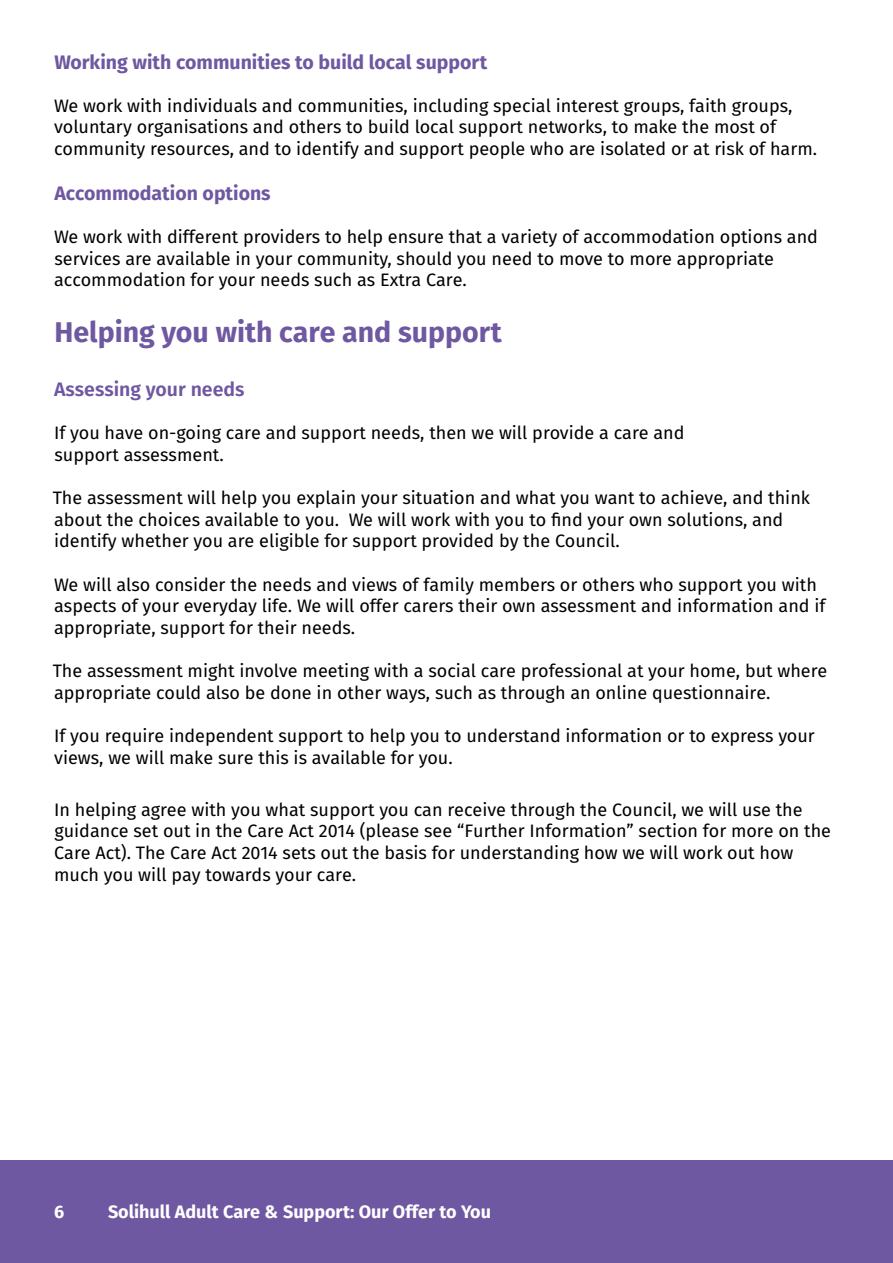
<style>
.page{position:relative;width:893px;height:1263px;background:#fff}
.page>*{position:absolute;margin:0;border:0;box-sizing:border-box;transform-origin:0 0}
.t1{font:700 28.5px "Fira Sans";color:#6f58a2}
.t2{font:700 19.5px "Fira Sans";color:#6f58a2}
.t3{font:600 19.5px "Fira Sans";color:#6f58a2}
.t4{font:18px/21.6px "Fira Sans";color:#000}
.t5{font:700 18px "Fira Sans";color:#fff}
</style>
<div class="page">
<div style="left:0;top:1160px;width:893px;height:103px;background:#6f58a2"></div>
<p class="t2" style="left:55px;top:48px;width:434px">Working with communities to build local support</p>
<p class="t4" style="left:54px;top:95px;width:764px">We work with individuals and communities, including special interest groups, faith groups, voluntary organisations and others to build local support networks, to make the most of community resources, and to identify and support people who are isolated or at risk of harm.</p>
<p class="t2" style="left:54px;top:180px;width:218px">Accommodation options</p>
<p class="t4" style="left:54px;top:226px;width:765px">We work with different providers to help ensure that a variety of accommodation options and services are available in your community, should you need to move to more appropriate accommodation for your needs such as Extra Care.</p>
<h1 class="t1" style="left:54px;top:312px;width:449px">Helping you with care and support</h1>
<p class="t3" style="left:54px;top:376px;width:192px">Assessing your needs</p>
<p class="t4" style="left:54px;top:422px;width:632px">If you have on-going care and support needs, then we will provide a care and support assessment.</p>
<p class="t4" style="left:53px;top:487px;width:759px">The assessment will help you explain your situation and what you want to achieve, and think about the choices available to you. We will work with you to find your own solutions, and identify whether you are eligible for support provided by the Council.</p>
<p class="t4" style="left:54px;top:574px;width:773px">We will also consider the needs and views of family members or others who support you with aspects of your everyday life. We will offer carers their own assessment and information and if appropriate, support for their needs.</p>
<p class="t4" style="left:53px;top:660px;width:776px">The assessment might involve meeting with a social care professional at your home, but where appropriate could also be done in other ways, such as through an online questionnaire.</p>
<p class="t4" style="left:54px;top:725px;width:762px">If you require independent support to help you to understand information or to express your views, we will make sure this is available for you.</p>
<p class="t4" style="left:54px;top:799px;width:779px">In helping agree with you what support you can receive through the Council, we will use the guidance set out in the Care Act 2014 (please see “Further Information” section for more on the Care Act). The Care Act 2014 sets out the basis for understanding how we will work out how much you will pay towards your care.</p>
<p class="t5" style="left:54px;top:1199px;width:12px">6</p>
<p class="t5" style="left:108px;top:1199px;width:385px">Solihull Adult Care &amp; Support: Our Offer to You</p>
</div>
